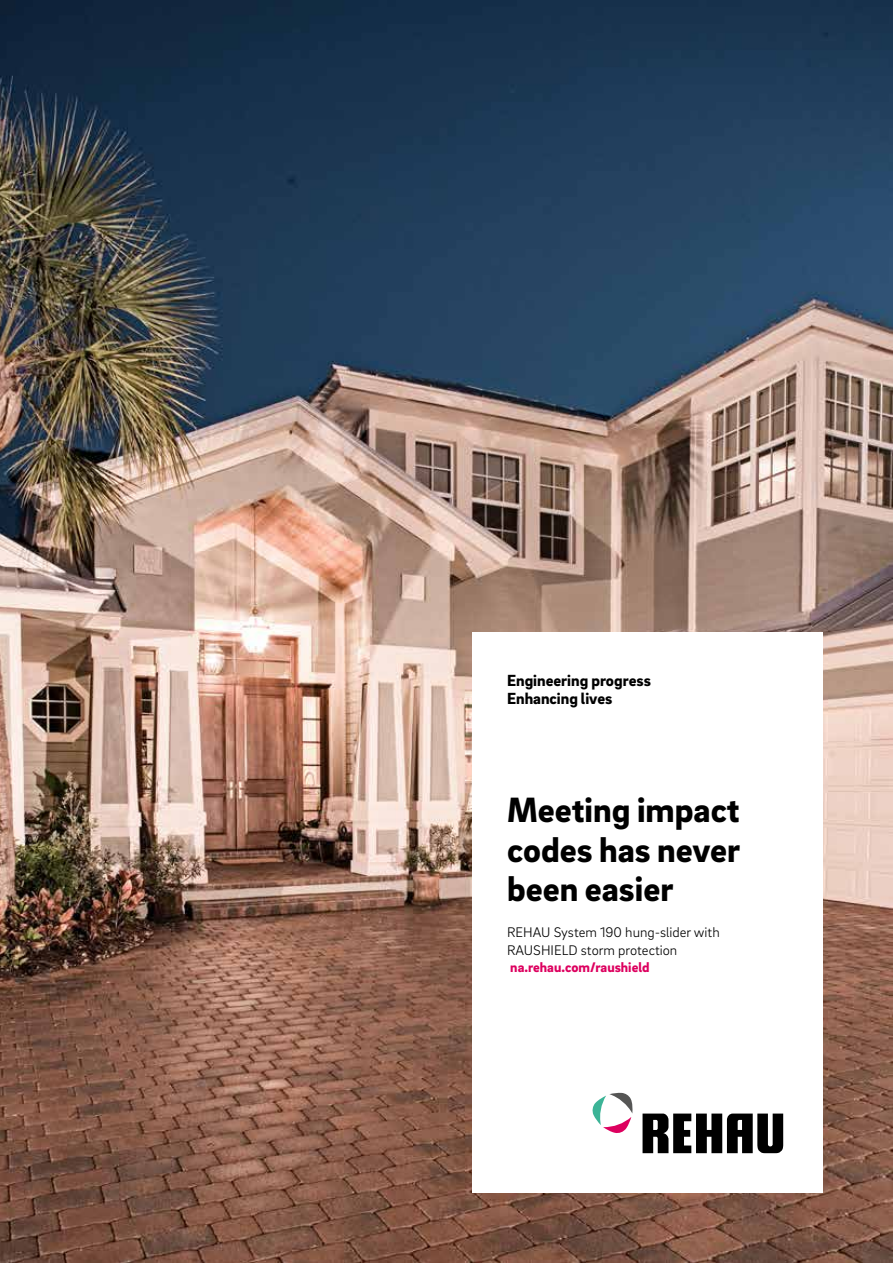
<style>
.page{position:relative;width:893px;height:1263px;background:#fff}
.page>*{position:absolute;margin:0;border:0;box-sizing:border-box;transform-origin:0 0}
.t1{font:900 36px/39.6px "Brix Sans";color:#000;text-align:justify}
.t2{font:900 16.5px/18.1px "Brix Sans";color:#000}
.t3{font:300 14.25px/17.1px "Brix Sans";color:#000}
.t4{font:900 14.25px "Brix Sans";color:#dd005f}
</style>
<div class="page">
<img style="left:0;top:0;width:893px;height:1263px">
<div style="left:472px;top:632px;width:351px;height:561px;background:#fff"></div>
<svg style="left:592px;top:1093px;width:41px;height:40px"></svg>
<svg style="left:642px;top:1113px;width:141px;height:40px"></svg>
<p class="t2" style="left:507px;top:670px;width:145px">Engineering progress<br>Enhancing lives</p>
<h1 class="t1" style="left:507px;top:788px;width:235px">Meeting impact codes has never been easier</h1>
<p class="t3" style="left:507px;top:923px;width:214px">REHAU System 190 hung-slider with<br>RAUSHIELD storm protection</p>
<p class="t4" style="left:510px;top:957px;width:141px">na.rehau.com/raushield</p>
</div>
